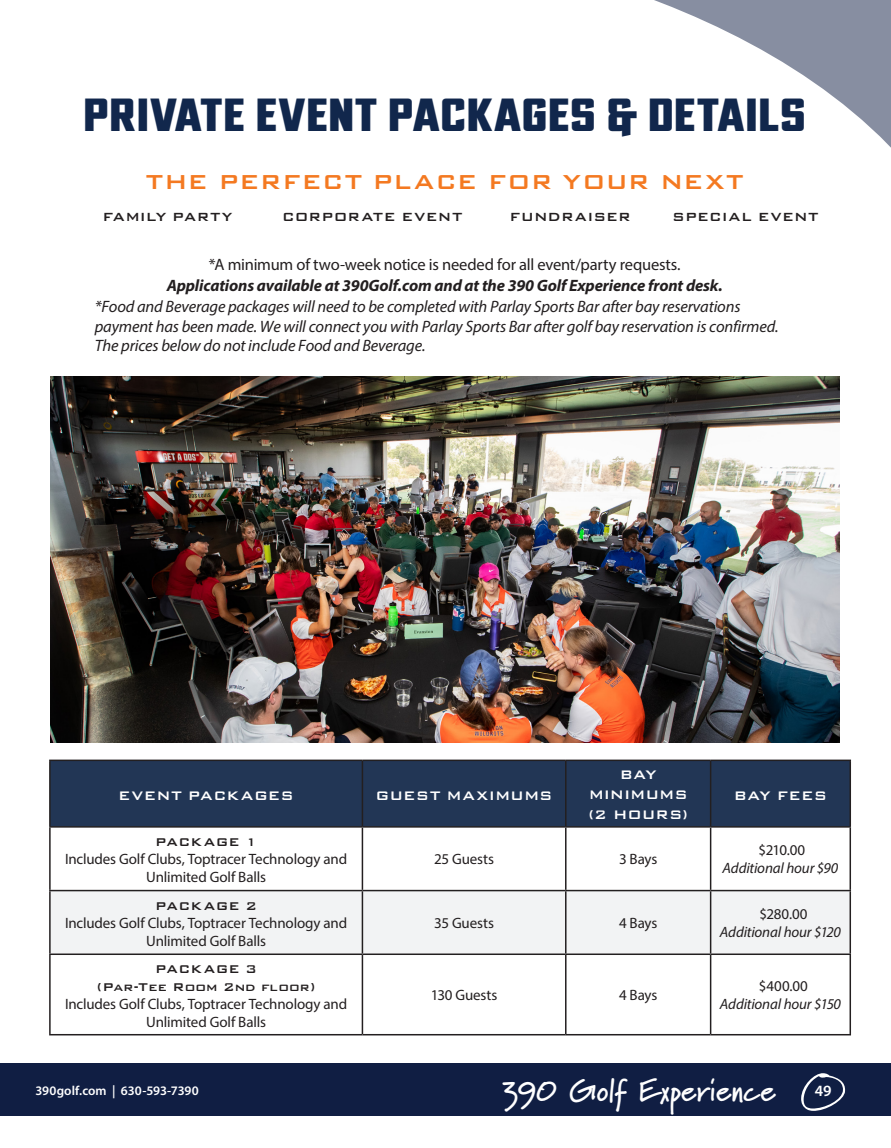
<style>
.page{position:relative;width:891px;height:1148px;background:#fff}
.page>*{position:absolute;margin:0;border:0;box-sizing:border-box;transform-origin:0 0}
.t1{font:800 43.95px "CC Ultimatum";color:#11274c}
.Page_Footer_Left{font:700 31.5px "Marydale";color:#fff}
.Headline_1{font:500 27px "Bank Gothic BT";letter-spacing:.025em;color:#f47921}
.Headline_1-2{font:italic 16.5px "Myriad Pro";letter-spacing:-.01em;color:#231f20}
.Headline_1-3{font:italic 700 16.5px "Myriad Pro";letter-spacing:-.01em;color:#231f20}
.Headline_1-4{font:16.5px "Myriad Pro";letter-spacing:-.015em;color:#231f20}
.Headline_1-5{font:500 16.5px/19.8px "Bank Gothic BT";color:#fff;text-align:center}
.Headline_1-6{font:500 16.5px "Bank Gothic BT";letter-spacing:.025em;color:#fff}
.Headline_1-7{font:500 15.75px "Bank Gothic BT";letter-spacing:.02em;color:#231f20}
.Page_Footer_Right{font:600 15.75px "Myriad Pro";color:#fff}
.Headline_1-8{font:15px/18px "Myriad Pro";letter-spacing:-.01em;color:#231f20;text-align:center}
.Headline_1-9{font:italic 15px "Myriad Pro";letter-spacing:-.01em;color:#231f20}
.Headline_1-10{font:500 15px "Bank Gothic BT";letter-spacing:.01em;color:#231f20}
.t2{font:600 13.05px "Myriad Pro";color:#fff}
</style>
<div class="page">
<div style="left:0;top:1063px;width:891px;height:52px;background:#101e43"></div>
<div style="left:51px;top:761px;width:799px;height:65px;background:#223655"></div>
<div style="left:51px;top:891px;width:799px;height:62px;background:#f2f3f4"></div>
<hr style="left:362px;top:761px;width:1px;height:65px;background:#231f20">
<hr style="left:565px;top:761px;width:2px;height:65px;background:#231f20">
<hr style="left:710px;top:761px;width:1px;height:65px;background:#231f20">
<hr style="left:49px;top:827px;width:2px;height:62px;background:#231f20">
<hr style="left:362px;top:827px;width:1px;height:62px;background:#231f20">
<hr style="left:565px;top:827px;width:2px;height:62px;background:#231f20">
<hr style="left:710px;top:827px;width:1px;height:62px;background:#231f20">
<hr style="left:850px;top:827px;width:1px;height:62px;background:#231f20">
<hr style="left:49px;top:955px;width:2px;height:79px;background:#231f20">
<hr style="left:362px;top:955px;width:1px;height:79px;background:#231f20">
<hr style="left:565px;top:955px;width:2px;height:79px;background:#231f20">
<hr style="left:710px;top:955px;width:1px;height:79px;background:#231f20">
<hr style="left:850px;top:955px;width:1px;height:79px;background:#231f20">
<hr style="left:49px;top:1034px;width:313px;height:1px;background:#231f20">
<hr style="left:362px;top:1034px;width:204px;height:1px;background:#231f20">
<hr style="left:566px;top:1034px;width:145px;height:1px;background:#231f20">
<hr style="left:711px;top:1034px;width:140px;height:1px;background:#231f20">
<hr style="left:362px;top:891px;width:1px;height:62px;background:#231f20">
<hr style="left:565px;top:891px;width:2px;height:62px;background:#231f20">
<hr style="left:710px;top:891px;width:1px;height:62px;background:#231f20">
<hr style="left:49px;top:889px;width:313px;height:2px;background:#231f20">
<hr style="left:49px;top:891px;width:2px;height:62px;background:#231f20">
<hr style="left:362px;top:889px;width:204px;height:2px;background:#231f20">
<hr style="left:566px;top:889px;width:145px;height:2px;background:#231f20">
<hr style="left:711px;top:889px;width:140px;height:2px;background:#231f20">
<hr style="left:850px;top:891px;width:1px;height:62px;background:#231f20">
<hr style="left:49px;top:953px;width:313px;height:2px;background:#231f20">
<hr style="left:362px;top:953px;width:204px;height:2px;background:#231f20">
<hr style="left:566px;top:953px;width:145px;height:2px;background:#231f20">
<hr style="left:711px;top:953px;width:140px;height:2px;background:#231f20">
<hr style="left:49px;top:759px;width:313px;height:2px;background:#231f20">
<hr style="left:49px;top:761px;width:2px;height:65px;background:#231f20">
<hr style="left:362px;top:759px;width:204px;height:2px;background:#231f20">
<hr style="left:566px;top:759px;width:145px;height:2px;background:#231f20">
<hr style="left:711px;top:759px;width:140px;height:2px;background:#231f20">
<hr style="left:850px;top:761px;width:1px;height:65px;background:#231f20">
<hr style="left:49px;top:826px;width:313px;height:1px;background:#231f20">
<hr style="left:362px;top:826px;width:204px;height:1px;background:#231f20">
<hr style="left:566px;top:826px;width:145px;height:1px;background:#231f20">
<hr style="left:711px;top:826px;width:140px;height:1px;background:#231f20">
<img style="left:51px;top:377px;width:789px;height:365px">
<svg style="left:801px;top:1073px;width:44px;height:38px"></svg>
<svg style="left:654px;top:0;width:237px;height:148px"></svg>
<p class="t1" style="left:83px;top:79px;width:725px">PRIVATE EVENT PACKAGES &amp; DETAILS</p>
<p class="Headline_1" style="left:146px;top:167px;width:599px">THE PERFECT PLACE FOR YOUR NEXT</p>
<p class="Headline_1-7" style="left:102px;top:208px;width:132px">FAMILY PARTY</p>
<p class="Headline_1-7" style="left:282px;top:208px;width:181px">CORPORATE EVENT</p>
<p class="Headline_1-7" style="left:510px;top:208px;width:123px">FUNDRAISER</p>
<p class="Headline_1-7" style="left:672px;top:208px;width:148px">SPECIAL EVENT</p>
<p class="Headline_1-4" style="left:209px;top:254px;width:473px">*A minimum of two-week notice is needed for all event/party requests.</p>
<p class="Headline_1-3" style="left:167px;top:274px;width:558px">Applications available at 390Golf.com and at the 390 Golf Experience front desk.</p>
<p class="Headline_1-2" style="left:95px;top:296px;width:647px">*Food and Beverage packages will need to be completed with Parlay Sports Bar after bay reservations</p>
<p class="Headline_1-2" style="left:95px;top:316px;width:685px">payment has been made. We will connect you with Parlay Sports Bar after golf bay reservation is confirmed.</p>
<p class="Headline_1-2" style="left:95px;top:335px;width:332px">The prices below do not include Food and Beverage.</p>
<p class="Headline_1-6" style="left:118px;top:786px;width:177px">EVENT PACKAGES</p>
<p class="Headline_1-5" style="left:376px;top:785px;width:179px">GUEST MAXIMUMS</p>
<p class="Headline_1-5" style="left:589px;top:764px;width:101px">BAY<br>MINIMUMS</p>
<p class="Headline_1-5" style="left:588px;top:804px;width:101px">(2 HOURS)</p>
<p class="Headline_1-10" style="left:155px;top:834px;width:103px">PACKAGE 1</p>
<p class="Headline_1-8" style="left:65px;top:850px;width:284px">Includes Golf Clubs, Toptracer Technology and<br>Unlimited Golf Balls</p>
<p class="Headline_1-8" style="left:434px;top:850px;width:61px">25 Guests</p>
<p class="Headline_1-8" style="left:619px;top:850px;width:40px">3 Bays</p>
<p class="Headline_1-10" style="left:155px;top:898px;width:103px">PACKAGE 2</p>
<p class="Headline_1-8" style="left:65px;top:913px;width:284px">Includes Golf Clubs, Toptracer Technology and<br>Unlimited Golf Balls</p>
<p class="Headline_1-8" style="left:434px;top:913px;width:61px">35 Guests</p>
<p class="Headline_1-8" style="left:619px;top:913px;width:40px">4 Bays</p>
<p class="Headline_1-10" style="left:155px;top:961px;width:103px">PACKAGE 3</p>
<p class="Headline_1-10" style="left:97px;top:979px;width:220px">(Par-Tee Room 2nd floor)</p>
<p class="Headline_1-8" style="left:65px;top:994px;width:284px">Includes Golf Clubs, Toptracer Technology and<br>Unlimited Golf Balls</p>
<p class="Headline_1-8" style="left:431px;top:985px;width:68px">130 Guests</p>
<p class="Headline_1-8" style="left:619px;top:985px;width:40px">4 Bays</p>
<p class="Headline_1-5" style="left:734px;top:785px;width:95px">BAY FEES</p>
<p class="Headline_1-8" style="left:759px;top:841px;width:48px">$210.00</p>
<p class="Headline_1-9" style="left:723px;top:859px;width:117px">Additional hour $90</p>
<p class="Headline_1-8" style="left:760px;top:904px;width:50px">$280.00</p>
<p class="Headline_1-9" style="left:720px;top:922px;width:123px">Additional hour $120</p>
<p class="Headline_1-8" style="left:759px;top:976px;width:51px">$400.00</p>
<p class="Headline_1-9" style="left:720px;top:994px;width:123px">Additional hour $150</p>
<p class="t2" style="left:35px;top:1082px;width:165px">390golf.com | 630-593-7390</p>
<p class="Page_Footer_Left" style="left:502px;top:1071px;width:275px">390 Golf Experience</p>
<p class="Page_Footer_Right" style="left:815px;top:1080px;width:18px">49</p>
</div>
